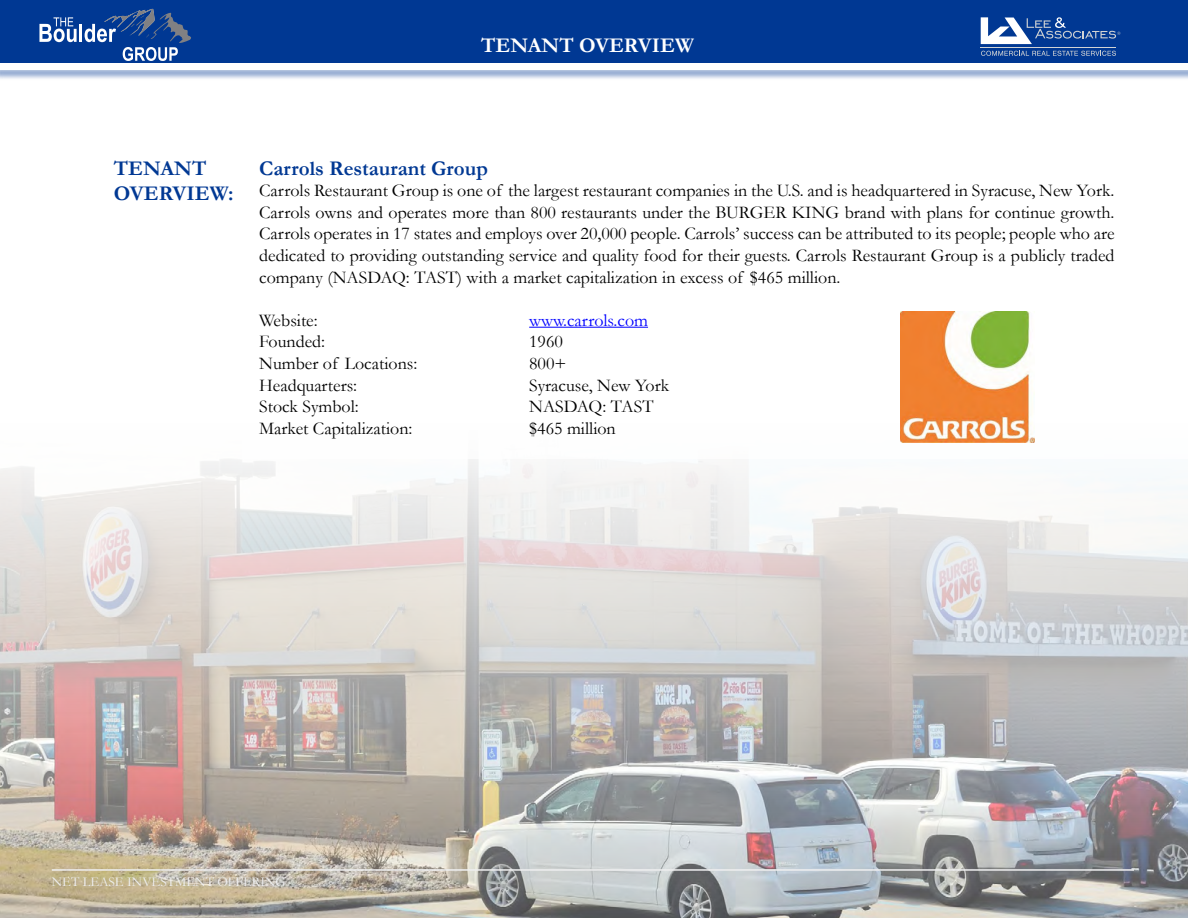
<style>
.page{position:relative;width:1188px;height:918px;background:#fff}
.page>*{position:absolute;margin:0;border:0;box-sizing:border-box;transform-origin:0 0}
.t1{font:700 21px/25.2px "Garamond";color:#003893}
.t2{font:700 21px "Garamond";color:#fff}
.t3{font:18px/21.6px "Garamond";color:#000;text-align:justify}
.t4{font:18px "Garamond";color:#00f}
.t5{font:13.5px "Garamond";color:#efeff0}
</style>
<div class="page">
<div style="left:0;top:0;width:1188px;height:63px;background:#003893"></div>
<div style="left:0;top:65px;width:1188px;height:16px;background:#003893;opacity:.43"></div>
<div style="left:0;top:63px;width:1188px;height:7px;background:#fff"></div>
<svg style="left:39px;top:17px;width:38px;height:25px"></svg>
<hr style="left:79px;top:24px;width:3px;height:18px;background:#fff">
<svg style="left:85px;top:9px;width:106px;height:52px"></svg>
<hr style="left:981px;top:48px;width:135px;height:1px;background:#d1d3d4">
<svg style="left:981px;top:51px;width:135px;height:5px"></svg>
<svg style="left:981px;top:17px;width:139px;height:27px"></svg>
<img style="left:0;top:459px;width:1188px;height:459px">
<hr style="left:529px;top:327px;width:119px;height:1px;background:#00f">
<hr style="left:52px;top:869px;width:1082px;height:2px;background:#efeff0">
<img style="left:901px;top:312px;width:134px;height:130px">
<p class="t2" style="left:481px;top:32px;width:214px">TENANT OVERVIEW</p>
<p class="t1" style="left:114px;top:155px;width:121px">TENANT<br>OVERVIEW:</p>
<p class="t1" style="left:259px;top:155px;width:230px">Carrols Restaurant Group</p>
<p class="t3" style="left:259px;top:180px;width:857px">Carrols Restaurant Group is one of the largest restaurant companies in the U.S. and is headquartered in Syracuse, New York.<br>Carrols owns and operates more than 800 restaurants under the BURGER KING brand with plans for continue growth.<br>Carrols operates in 17 states and employs over 20,000 people. Carrols’ success can be attributed to its people; people who are dedicated to providing outstanding service and quality food for their guests. Carrols Restaurant Group is a publicly traded company (NASDAQ: TAST) with a market capitalization in excess of $465 million.</p>
<p class="t3" style="left:259px;top:309px;width:60px">Website:</p>
<p class="t4" style="left:529px;top:309px;width:120px">www.carrols.com</p>
<p class="t3" style="left:259px;top:331px;width:68px">Founded:</p>
<p class="t3" style="left:529px;top:331px;width:35px">1960</p>
<p class="t3" style="left:259px;top:352px;width:160px">Number of Locations:</p>
<p class="t3" style="left:529px;top:352px;width:39px">800+</p>
<p class="t3" style="left:259px;top:374px;width:100px">Headquarters:</p>
<p class="t3" style="left:529px;top:374px;width:142px">Syracuse, New York</p>
<p class="t3" style="left:259px;top:396px;width:101px">Stock Symbol:</p>
<p class="t3" style="left:529px;top:396px;width:126px">NASDAQ: TAST</p>
<p class="t3" style="left:259px;top:417px;width:155px">Market Capitalization:</p>
<p class="t3" style="left:529px;top:417px;width:88px">$465 million</p>
<p class="t5" style="left:52px;top:873px;width:236px">NET LEASE INVESTMENT OFFERING</p>
</div>
